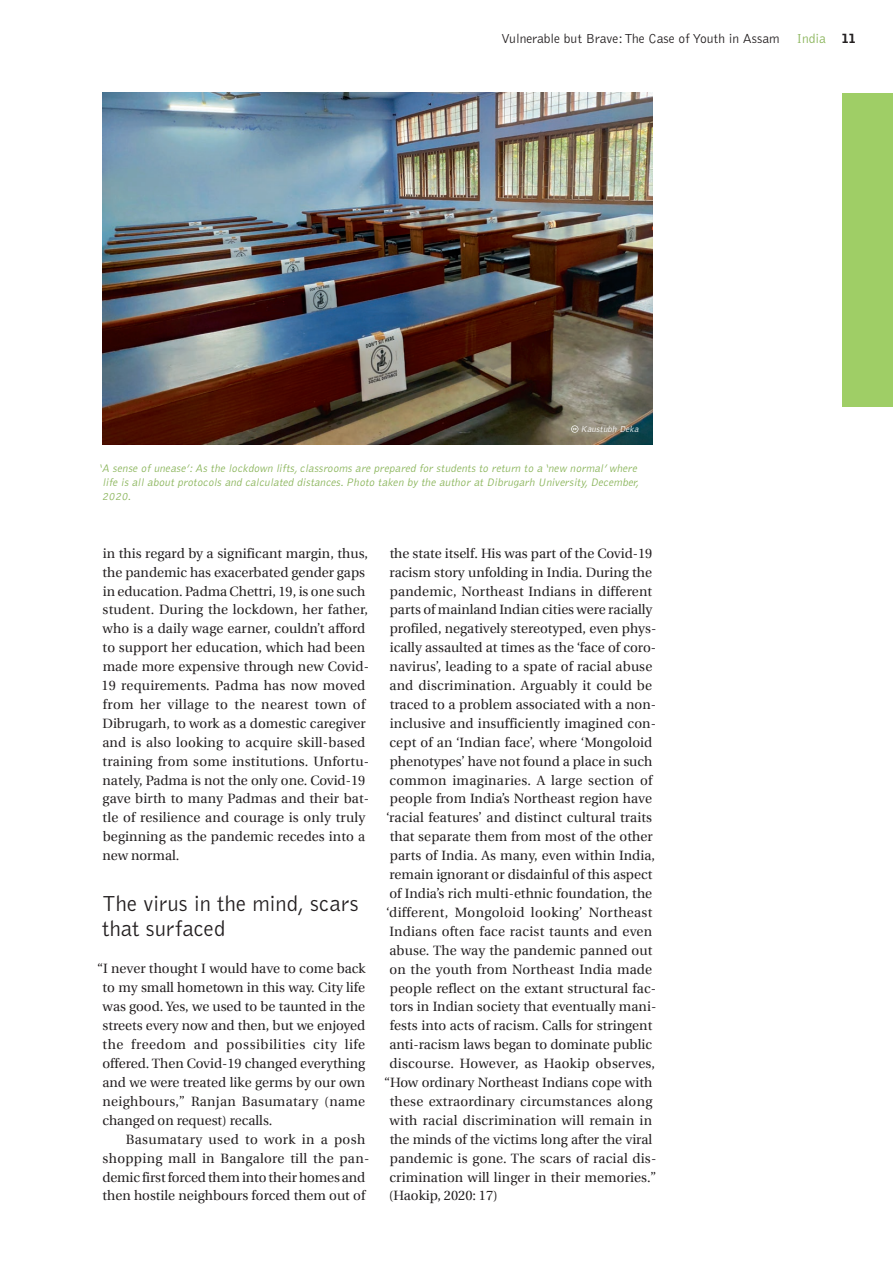
<style>
.page{position:relative;width:893px;height:1263px;background:#fff}
.page>*{position:absolute;margin:0;border:0;box-sizing:border-box;transform-origin:0 0}
.t1{font:300 22.5px/25.2px "Bell Gothic";color:#231f20}
.t2{font:13.5px/18.9px "Utopia";letter-spacing:.01em;color:#231f20}
.t3{font:300 13.5px "Bell Gothic";color:#231f20}
.t4{font:300 13.5px "Bell Gothic";color:#89b459}
.t5{font:italic 300 11.25px/14.1px "Bell Gothic";color:#89b459}
.t6{font:italic 300 9px "Bell Gothic";color:#fff}
.s1{font-weight:900;font-size:12.6px;color:#231f20}
</style>
<div class="page">
<img style="left:102px;top:93px;width:551px;height:351px">
<svg style="left:571px;top:425px;width:7px;height:8px"></svg>
<div style="left:842px;top:93px;width:51px;height:313px;background:#9fce66"></div>
<p class="t3" style="left:501px;top:32px;width:280px">Vulnerable but Brave: The Case of Youth in Assam</p>
<p class="t4" style="left:797px;top:32px;width:61px">India <span class="s1">11</span></p>
<p class="t6" style="left:581px;top:424px;width:61px">Kaustubh Deka</p>
<p class="t5" style="left:99px;top:461px;width:544px">‘A sense of unease’:As the lockdown lifts,classrooms are prepared for students to return to a ‘new normal’where life is all about protocols and calculated distances.Photo taken by the author at Dibrugarh University,December,<br>2020.</p>
<p class="t2" style="left:101px;top:544px;width:269px">in this regard by a significant margin, thus, the pandemic has exacerbated gender gaps in education. Padma Chettri, 19, is one such student. During the lockdown, her father, who is a daily wage earner, couldn’t afford to support her education, which had been made more expensive through new Covid-19 requirements. Padma has now moved from her village to the nearest town of Dibrugarh, to work as a domestic caregiver and is also looking to acquire skill-based training from some institutions. Unfortu&shy;nately, Padma is not the only one. Covid-19 gave birth to many Padmas and their bat&shy;tle of resilience and courage is only truly beginning as the pandemic recedes into a new normal.</p>
<h1 class="t1" style="left:102px;top:891px;width:258px">The virus in the mind, scars that surfaced</h1>
<p class="t2" style="left:102px;top:960px;width:265px;text-align:justify;text-indent:-5px">“I never thought I would have to come back to my small hometown in this way. City life was good. Yes, we used to be taunted in the streets every now and then, but we enjoyed the freedom and possibilities city life offered. Then Covid-19 changed everything and we were treated like germs by our own neighbours,” Ranjan Basumatary (name changed on request) recalls.</p>
<p class="t2" style="left:102px;top:1130px;width:268px;text-indent:24px">Basumatary used to work in a posh shopping mall in Bangalore till the pan&shy;demic first forced them into their homes and then hostile neighbours forced them out of</p>
<p class="t2" style="left:390px;top:544px;width:264px">the state itself. His was part of the Covid-19</p>
<p class="t2" style="left:390px;top:563px;width:264px">racism story unfolding in India. During the</p>
<p class="t2" style="left:390px;top:582px;width:264px">pandemic, Northeast Indians in different</p>
<p class="t2" style="left:390px;top:601px;width:264px">parts of mainland Indian cities were racially</p>
<p class="t2" style="left:390px;top:619px;width:268px">profiled, negatively stereotyped, even phys-</p>
<p class="t2" style="left:390px;top:638px;width:268px">ically assaulted at times as the ‘face of coro-</p>
<p class="t2" style="left:390px;top:657px;width:264px">navirus’, leading to a spate of racial abuse</p>
<p class="t2" style="left:389px;top:676px;width:264px">and discrimination. Arguably it could be</p>
<p class="t2" style="left:390px;top:695px;width:268px">traced to a problem associated with a non-</p>
<p class="t2" style="left:390px;top:714px;width:268px">inclusive and insufficiently imagined con-</p>
<p class="t2" style="left:389px;top:733px;width:264px">cept of an ‘Indian face’, where ‘Mongoloid</p>
<p class="t2" style="left:390px;top:752px;width:264px">phenotypes’ have not found a place in such</p>
<p class="t2" style="left:389px;top:771px;width:265px">common imaginaries. A large section of</p>
<p class="t2" style="left:390px;top:790px;width:264px">people from India’s Northeast region have</p>
<p class="t2" style="left:386px;top:808px;width:268px">‘racial features’ and distinct cultural traits</p>
<p class="t2" style="left:390px;top:827px;width:265px">that separate them from most of the other</p>
<p class="t2" style="left:390px;top:846px;width:267px">parts of India. As many, even within India,</p>
<p class="t2" style="left:390px;top:865px;width:264px">remain ignorant or disdainful of this aspect</p>
<p class="t2" style="left:389px;top:884px;width:264px">of India’s rich multi-ethnic foundation, the</p>
<p class="t2" style="left:386px;top:903px;width:268px">‘different, Mongoloid looking’ Northeast</p>
<p class="t2" style="left:390px;top:922px;width:264px">Indians often face racist taunts and even</p>
<p class="t2" style="left:389px;top:941px;width:265px">abuse. The way the pandemic panned out</p>
<p class="t2" style="left:389px;top:960px;width:264px">on the youth from Northeast India made</p>
<p class="t2" style="left:390px;top:979px;width:268px">people reflect on the extant structural fac-</p>
<p class="t2" style="left:390px;top:997px;width:268px">tors in Indian society that eventually mani-</p>
<p class="t2" style="left:390px;top:1016px;width:264px">fests into acts of racism. Calls for stringent</p>
<p class="t2" style="left:389px;top:1035px;width:264px">anti-racism laws began to dominate public</p>
<p class="t2" style="left:389px;top:1054px;width:267px">discourse. However, as Haokip observes,</p>
<p class="t2" style="left:384px;top:1073px;width:269px">“How ordinary Northeast Indians cope with</p>
<p class="t2" style="left:390px;top:1092px;width:264px">these extraordinary circumstances along</p>
<p class="t2" style="left:390px;top:1111px;width:264px">with racial discrimination will remain in</p>
<p class="t2" style="left:390px;top:1130px;width:264px">the minds of the victims long after the viral</p>
<p class="t2" style="left:390px;top:1149px;width:268px">pandemic is gone. The scars of racial dis-</p>
<p class="t2" style="left:389px;top:1168px;width:268px">crimination will linger in their memories.”</p>
<p class="t2" style="left:389px;top:1186px;width:111px">(Haokip, 2020: 17)</p>
</div>
